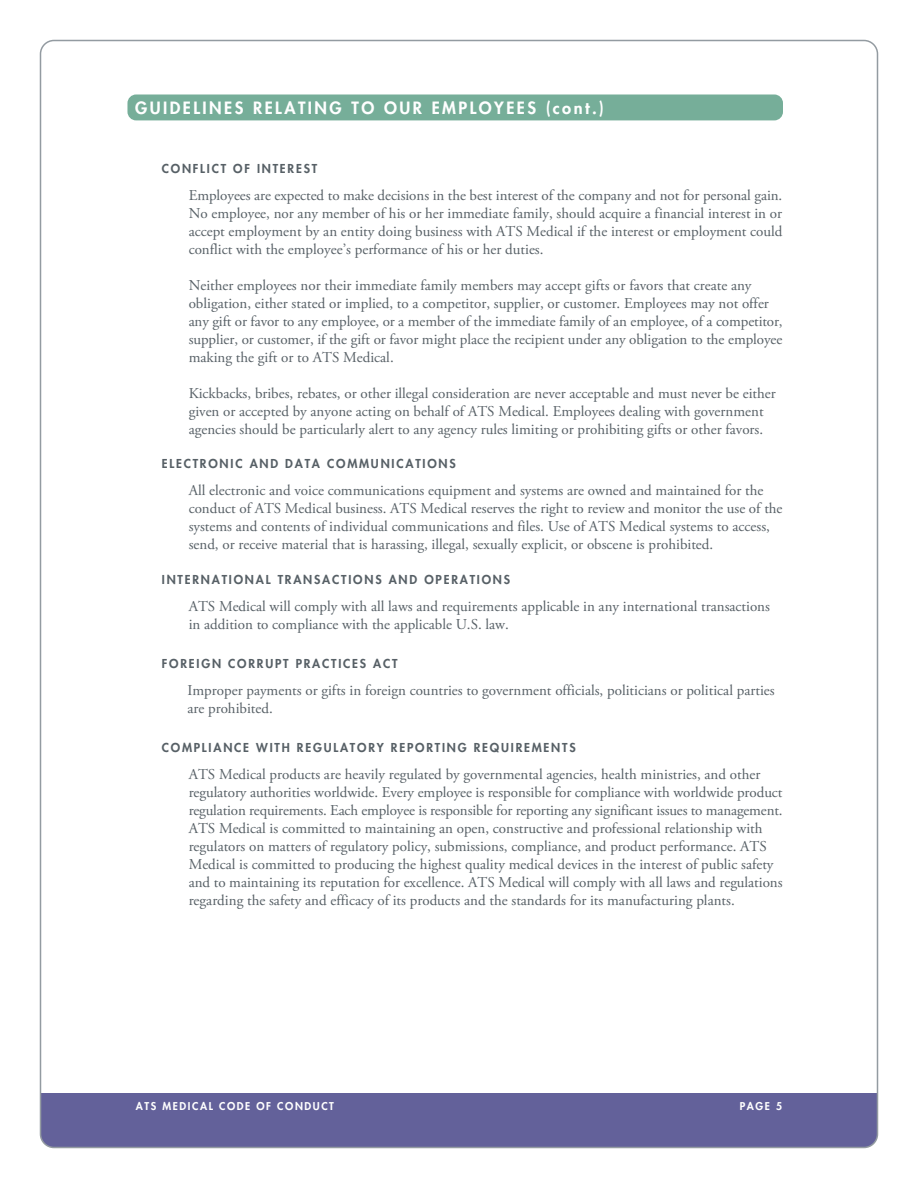
<style>
.page{position:relative;width:918px;height:1188px;background:#fff}
.page>*{position:absolute;margin:0;border:0;box-sizing:border-box;transform-origin:0 0}
.t1{font:800 16.5px "Futura Std";letter-spacing:.15em;color:#fff}
.t2{font:15px/18px "Adobe Garamond Pro";color:#576066}
.t3{font:800 12px "Futura Std";letter-spacing:.15em;color:#576066}
.t4{font:800 10.5px "Futura Std";letter-spacing:.15em;color:#fff}
</style>
<div class="page">
<div style="left:127px;top:95px;width:656px;height:25px;background:#76ae99;border-radius:9px"></div>
<div style="left:40px;top:1094px;width:838px;height:54px;background:#63619a"></div>
<p class="t1" style="left:135px;top:100px;width:470px">GUIDELINES RELATING TO OUR EMPLOYEES (cont.)</p>
<p class="t3" style="left:162px;top:162px;width:157px">CONFLICT OF INTEREST</p>
<p class="t2" style="left:189px;top:187px;width:595px;text-align:justify">Employees are expected to make decisions in the best interest of the company and not for personal gain.<br>No employee, nor any member of his or her immediate family, should acquire a financial interest in or accept employment by an entity doing business with ATS Medical if the interest or employment could conflict with the employee’s performance of his or her duties.</p>
<p class="t2" style="left:189px;top:277px;width:596px">Neither employees nor their immediate family members may accept gifts or favors that create any obligation, either stated or implied, to a competitor, supplier, or customer. Employees may not offer any gift or favor to any employee, or a member of the immediate family of an employee, of a competitor, supplier, or customer, if the gift or favor might place the recipient under any obligation to the employee making the gift or to ATS Medical.</p>
<p class="t2" style="left:189px;top:385px;width:589px">Kickbacks, bribes, rebates, or other illegal consideration are never acceptable and must never be either given or accepted by anyone acting on behalf of ATS Medical. Employees dealing with government agencies should be particularly alert to any agency rules limiting or prohibiting gifts or other favors.</p>
<p class="t3" style="left:162px;top:458px;width:295px">ELECTRONIC AND DATA COMMUNICATIONS</p>
<p class="t2" style="left:189px;top:483px;width:595px">All electronic and voice communications equipment and systems are owned and maintained for the conduct of ATS Medical business. ATS Medical reserves the right to review and monitor the use of the systems and contents of individual communications and files. Use of ATS Medical systems to access, send, or receive material that is harassing, illegal, sexually explicit, or obscene is prohibited.</p>
<p class="t3" style="left:162px;top:573px;width:350px">INTERNATIONAL TRANSACTIONS AND OPERATIONS</p>
<p class="t2" style="left:189px;top:598px;width:583px">ATS Medical will comply with all laws and requirements applicable in any international transactions in addition to compliance with the applicable U.S. law.</p>
<p class="t3" style="left:162px;top:657px;width:237px">FOREIGN CORRUPT PRACTICES ACT</p>
<p class="t2" style="left:187px;top:682px;width:589px">Improper payments or gifts in foreign countries to government officials, politicians or political parties are prohibited.</p>
<p class="t3" style="left:162px;top:741px;width:415px">COMPLIANCE WITH REGULATORY REPORTING REQUIREMENTS</p>
<p class="t2" style="left:189px;top:766px;width:595px">ATS Medical products are heavily regulated by governmental agencies, health ministries, and other regulatory authorities worldwide. Every employee is responsible for compliance with worldwide product regulation requirements. Each employee is responsible for reporting any significant issues to management.<br>ATS Medical is committed to maintaining an open, constructive and professional relationship with regulators on matters of regulatory policy, submissions, compliance, and product performance. ATS Medical is committed to producing the highest quality medical devices in the interest of public safety and to maintaining its reputation for excellence. ATS Medical will comply with all laws and regulations regarding the safety and efficacy of its products and the standards for its manufacturing plants.</p>
<p class="t4" style="left:136px;top:1101px;width:200px">ATS MEDICAL CODE OF CONDUCT</p>
<p class="t4" style="left:740px;top:1101px;width:44px">PAGE 5</p>
</div>
